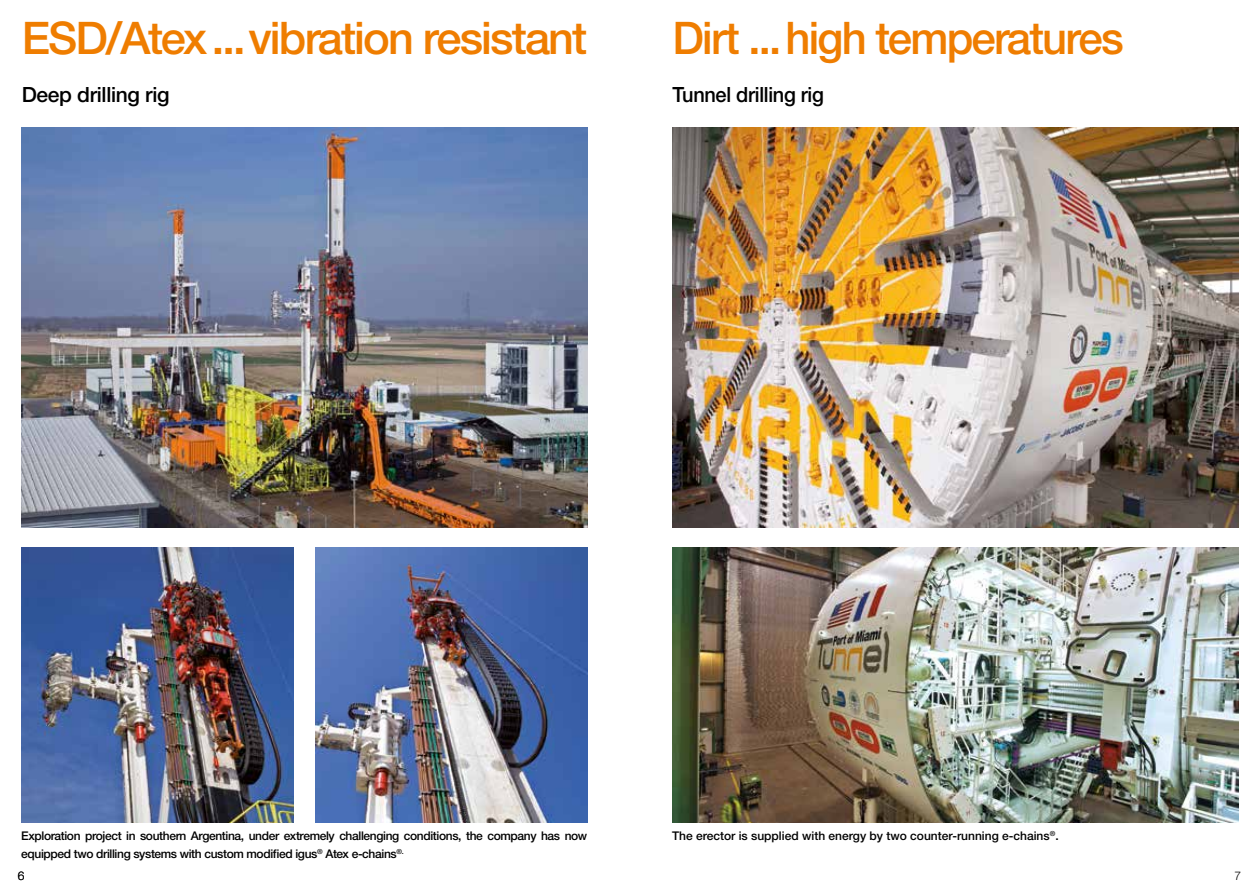
<style>
.page{position:relative;width:1259px;height:893px;background:#fff}
.page>*{position:absolute;margin:0;border:0;box-sizing:border-box;transform-origin:0 0}
.t1{font:500 45px "Helvetica Neue LTW1 G";letter-spacing:-.04em;color:#ef7d00}
.t2{font:500 21px "Helvetica Neue LTW1 G";letter-spacing:-.015em;color:#000;scale:.95 1}
.t3{font:500 21px "Helvetica Neue LTW1 G";letter-spacing:-.015em;color:#000}
.t4{font:500 12px/18px "Helvetica Neue LTW1 G";letter-spacing:-.03em;color:#000}
.t5{font:500 12px "Helvetica Neue LTW1 G";color:#000}
.t6{font:300 12px "Helvetica Neue LTW1 G";color:#000}
</style>
<div class="page">
<img style="left:672px;top:547px;width:566px;height:275px">
<img style="left:672px;top:128px;width:566px;height:399px">
<img style="left:22px;top:548px;width:272px;height:274px">
<img style="left:315px;top:547px;width:272px;height:275px">
<img style="left:22px;top:128px;width:565px;height:399px">
<h1 class="t1" style="left:22px;top:11px;width:567px">ESD/Atex ...vibration resistant</h1>
<h1 class="t1" style="left:672px;top:11px;width:453px">Dirt ... high temperatures</h1>
<h2 class="t3" style="left:22px;top:82px;width:149px">Deep drilling rig</h2>
<h2 class="t2" style="left:672px;top:82px;width:161px">Tunnel drilling rig</h2>
<p class="t4" style="left:21px;top:827px;width:567px">Exploration project in southern Argentina, under extremely challenging conditions, the company has now equipped two drilling systems with custom modified igus<sup>®</sup> Atex e-chains<sup>®.</sup></p>
<p class="t5" style="left:672px;top:829px;width:388px">The erector is supplied with energy by two counter-running e-chains<sup>®</sup>.</p>
<p class="t6" style="left:18px;top:869px;width:8px">6</p>
<p class="t6" style="left:1234px;top:869px;width:8px">7</p>
</div>
